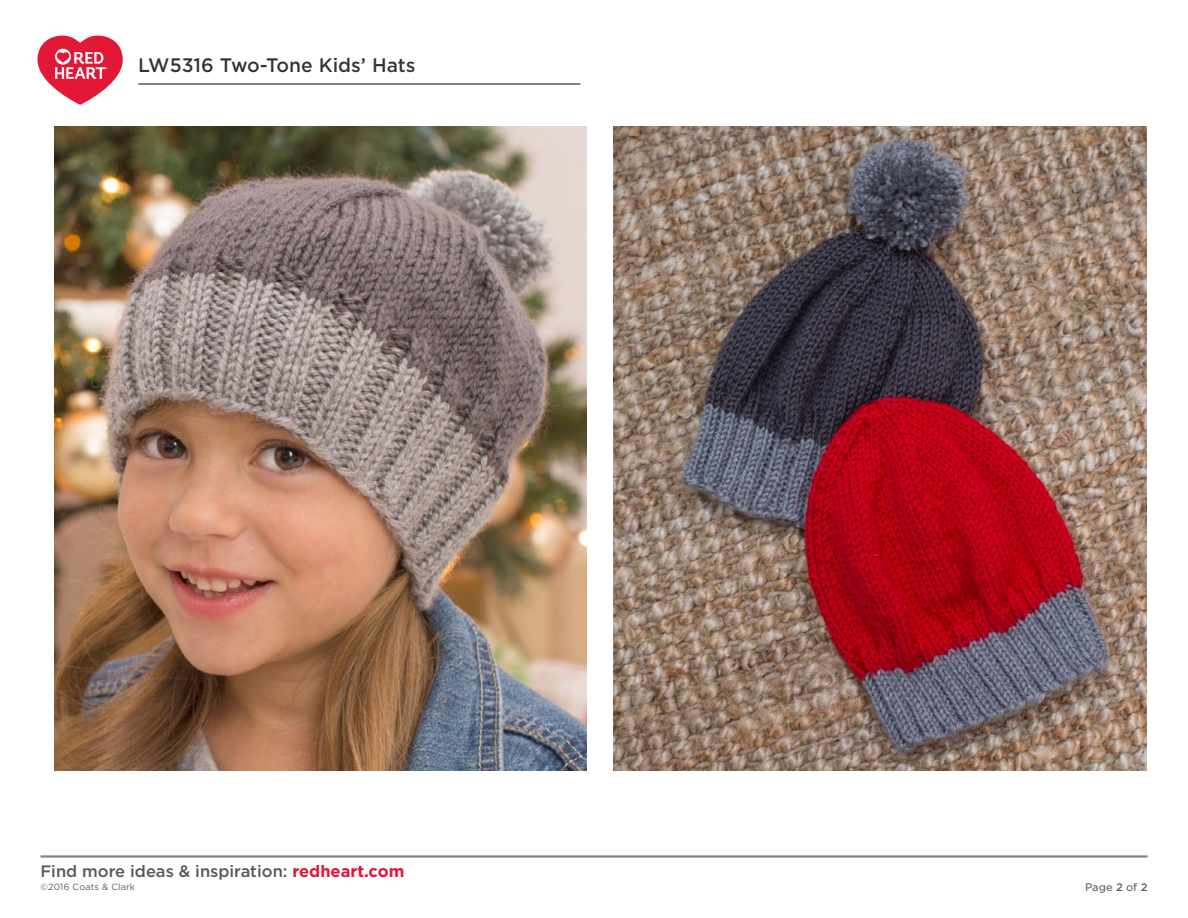
<style>
.page{position:relative;width:1188px;height:918px;background:#fff}
.page>*{position:absolute;margin:0;border:0;box-sizing:border-box;transform-origin:0 0}
.t1{font:500 18.75px "Gotham S Sm";color:#333334}
.t2{font:500 16.5px "Gotham";color:#58595b}
.t3{font:10.5px "Gotham S Sm";color:#58595b}
.t4{font:9px "Gotham";letter-spacing:.02em;color:#58595b}
.s1{font-weight:700;color:#e31837}
.s2{font-weight:500}
</style>
<div class="page">
<hr style="left:40px;top:855px;width:1108px;height:3px;background:#808285">
<hr style="left:138px;top:83px;width:442px;height:2px;background:#58595b">
<svg style="left:38px;top:36px;width:85px;height:69px"></svg>
<img style="left:54px;top:126px;width:533px;height:644px">
<img style="left:614px;top:126px;width:533px;height:644px">
<p class="t1" style="left:138px;top:52px;width:279px">LW5316 Two-Tone Kids’ Hats</p>
<p class="t2" style="left:40px;top:860px;width:365px">Find more ideas &amp; inspiration: <span class="s1">redheart.com</span></p>
<p class="t4" style="left:40px;top:882px;width:96px">©2016 Coats &amp; Clark</p>
<p class="t3" style="left:1085px;top:880px;width:64px">Page <span class="s2">2</span> of <span class="s2">2</span></p>
</div>
